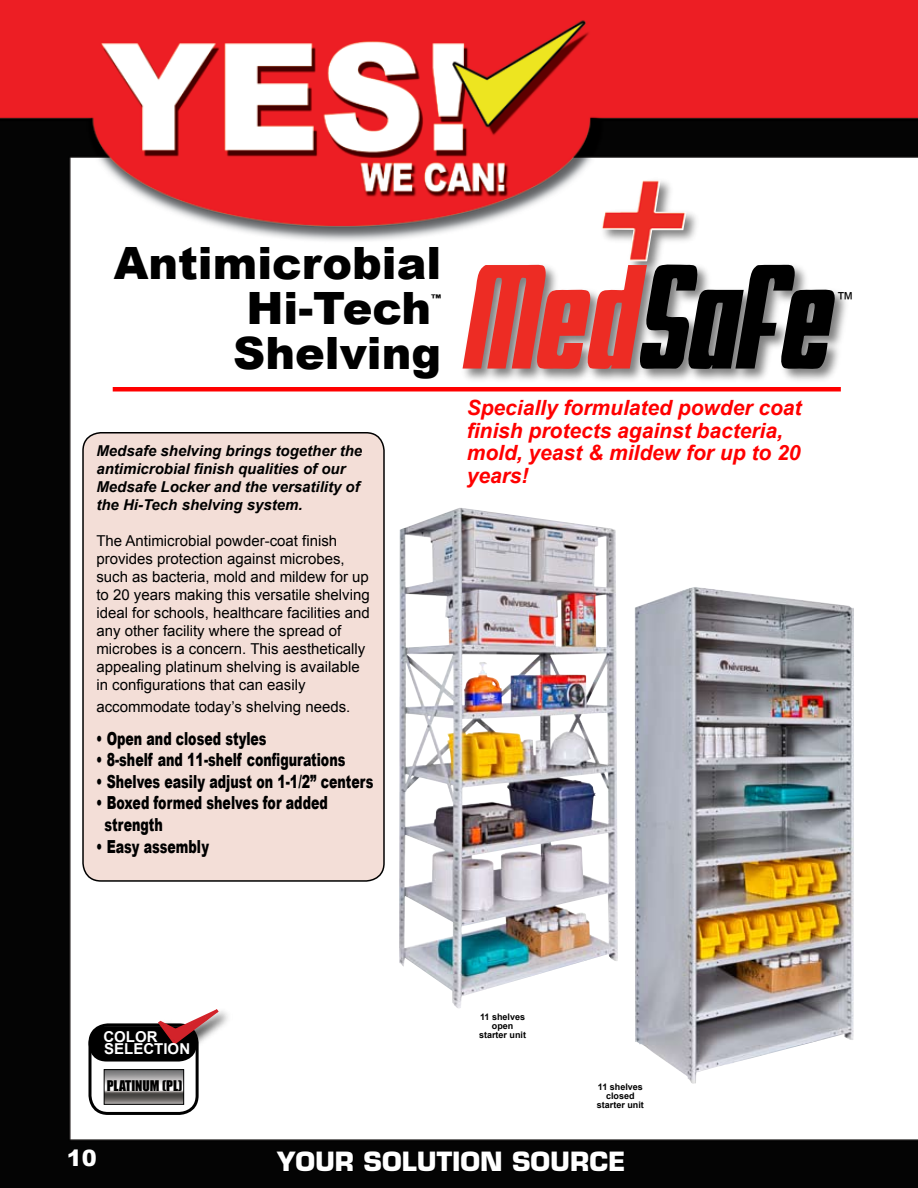
<style>
.page{position:relative;width:918px;height:1188px;background:#fff}
.page>*{position:absolute;margin:0;border:0;box-sizing:border-box;transform-origin:0 0}
.t1{font:900 44.55px/45px "Arial";color:#000;text-align:right}
.t2{font:700 25.8px "Eurostile";color:#fff}
.t3{font:900 22.5px "Arial";color:#fff}
.t4{font:italic 700 21px/22.5px "Arial";color:#f00}
.t5{font:900 18px/21.6px "Arial";color:#000;scale:.7 1}
.t6{font:18px "Arial";color:#000}
.t7{font:15px/18px "Arial";color:#000}
.t8{font:italic 700 15px/18px "Arial";color:#000}
.t9{font:700 15px/12px "Arial";color:#fff}
.t10{font:13.5px "Impact";color:#000}
.t11{font:900 10.65px "Arial";color:#000}
.t12{font:700 9px/9px "Arial";color:#000;text-align:center}
</style>
<div class="page">
<img style="left:0;top:0;width:918px;height:1188px">
<div style="left:274px;top:1149px;width:81px;height:24px;background:#030303"></div>
<div style="left:363px;top:1150px;width:91px;height:23px;background:#030303"></div>
<div style="left:453px;top:1151px;width:7px;height:21px;border:2px solid #000"></div>
<svg style="left:460px;top:1150px;width:43px;height:23px"></svg>
<div style="left:511px;top:1150px;width:115px;height:23px;background:#030303"></div>
<div style="left:83px;top:433px;width:301px;height:448px;background:#f3ded7;border-radius:18px"></div>
<div style="left:82px;top:432px;width:303px;height:450px;border:2px solid #000;border-radius:18px"></div>
<div style="left:460px;top:177px;width:391px;height:208px;background:#000;opacity:.5"></div>
<img style="left:512px;top:180px;width:323px;height:189px">
<div style="left:90px;top:1025px;width:107px;height:88px;background:#fff;border-radius:18px"></div>
<div style="left:88px;top:1023px;width:111px;height:92px;border:3px solid #000;border-radius:18px"></div>
<div style="left:89px;top:1026px;width:108px;height:36px;background:#000;border-radius:18px"></div>
<img style="left:106px;top:1071px;width:76px;height:32px">
<div style="left:104px;top:1069px;width:80px;height:36px;border:1px solid #000"></div>
<div style="left:156px;top:1007px;width:77px;height:52px;background:#000;opacity:.75"></div>
<svg style="left:155px;top:1006px;width:67px;height:42px"></svg>
<div style="left:113px;top:387px;width:728px;height:5px;background:#f00"></div>
<img style="left:635px;top:587px;width:219px;height:497px">
<img style="left:399px;top:508px;width:219px;height:501px">
<h1 class="t1" style="left:114px;top:240px;width:329px">Antimicrobial<br>Hi-Tech</h1>
<p class="t11" style="left:431px;top:290px;width:12px">™</p>
<h1 class="t1" style="left:233px;top:330px;width:209px">Shelving</h1>
<p class="t8" style="left:96px;top:443px;width:267px">Medsafe shelving brings together the antimicrobial finish qualities of our Medsafe Locker and the versatility of the Hi-Tech shelving system.</p>
<p class="t7" style="left:96px;top:532px;width:275px">The Antimicrobial powder-coat finish provides protection against microbes, such as bacteria, mold and mildew for up to 20 years making this versatile shelving ideal for schools, healthcare facilities and any other facility where the spread of microbes is a concern. This aesthetically appealing platinum shelving is available in configurations that can easily</p>
<p class="t7" style="left:96px;top:698px;width:256px">accommodate today’s shelving needs.</p>
<p class="t5" style="left:96px;top:727px;width:245px">• Open and closed styles</p>
<p class="t5" style="left:96px;top:748px;width:358px">• 8-shelf and 11-shelf configurations</p>
<p class="t5" style="left:96px;top:770px;width:398px">• Shelves easily adjust on 1-1/2” centers</p>
<p class="t5" style="left:105px;top:792px;width:321px;text-indent:-8px">• Boxed formed shelves for added strength</p>
<p class="t5" style="left:96px;top:835px;width:163px">• Easy assembly</p>
<h3 class="t4" style="left:467px;top:397px;width:338px">Specially formulated powder coat finish protects against bacteria, mold, yeast &amp; mildew for up to 20 years!</h3>
<p class="t6" style="left:836px;top:287px;width:19px">™</p>
<p class="t9" style="left:103px;top:1031px;width:88px">COLOR<br>SELECTION</p>
<p class="t10" style="left:107px;top:1076px;width:77px">PLATINUM (PL)</p>
<p class="t12" style="left:479px;top:1013px;width:49px">11 shelves open starter unit</p>
<p class="t12" style="left:597px;top:1082px;width:49px">11 shelves closed starter unit</p>
<h3 class="t3" style="left:67px;top:1142px;width:32px">10</h3>
<h2 class="t2" style="left:277px;top:1146px;width:350px">YOUR SOLUTION SOURCE</h2>
</div>
